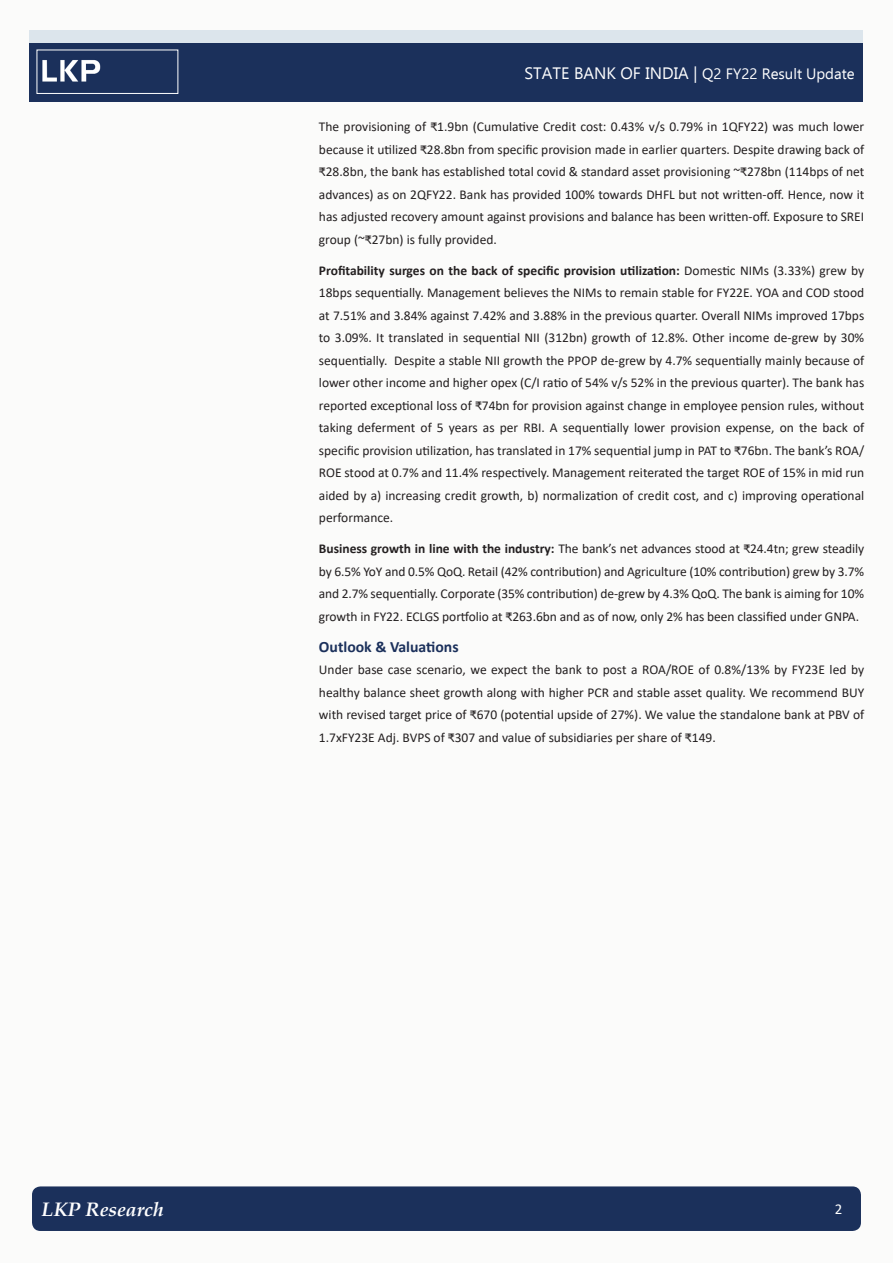
<style>
.page{position:relative;width:893px;height:1263px;background:#fbfbfa}
.page>*{position:absolute;margin:0;border:0;box-sizing:border-box;transform-origin:0 0}
.t1{font:italic 700 19.5px "Book Antiqua";color:#fff}
.Paragraph_Head_2{font:700 15.75px "Calibri";color:#1b305b}
.t2{font:15px "Ebrima";color:#fff}
.t3{font:15px "Calibri";color:#fff}
.Paragraph{font:13.5px/22.5px "Calibri";color:#231f20;text-align:justify}
.s1{font-size:16.5px}
.s2{font-weight:700}
</style>
<div class="page">
<div style="left:30px;top:42px;width:833px;height:59px;background:#1b305b"></div>
<div style="left:30px;top:30px;width:833px;height:12px;background:#dce5ec"></div>
<img style="left:42px;top:60px;width:59px;height:22px">
<div style="left:37px;top:50px;width:141px;height:44px;border:1px solid #fff"></div>
<div style="left:32px;top:1186px;width:829px;height:45px;background:#1b305b;border-radius:9px"></div>
<p class="t2" style="left:524px;top:63px;width:332px"><span class="s1">STATE BANK OF INDIA |</span> Q2 FY22 Result Update</p>
<p class="Paragraph" style="left:319px;top:115px;width:547px">The provisioning of ₹1.9bn (Cumulative Credit cost: 0.43% v/s 0.79% in 1QFY22) was much lower because it utilized ₹28.8bn from specific provision made in earlier quarters. Despite drawing back of ₹28.8bn, the bank has established total covid &amp; standard asset provisioning ~₹278bn (114bps of net advances) as on 2QFY22. Bank has provided 100% towards DHFL but not written-off. Hence, now it has adjusted recovery amount against provisions and balance has been written-off. Exposure to SREI group (~₹27bn) is fully provided.</p>
<p class="Paragraph" style="left:319px;top:259px;width:547px"><span class="s2">Profitability surges on the back of specific provision utilization:</span> Domestic NIMs (3.33%) grew by 18bps sequentially. Management believes the NIMs to remain stable for FY22E. YOA and COD stood at 7.51% and 3.84% against 7.42% and 3.88% in the previous quarter. Overall NIMs improved 17bps to 3.09%. It translated in sequential NII (312bn) growth of 12.8%. Other income de-grew by 30% sequentially. Despite a stable NII growth the PPOP de-grew by 4.7% sequentially mainly because of lower other income and higher opex (C/I ratio of 54% v/s 52% in the previous quarter). The bank has reported exceptional loss of ₹74bn for provision against change in employee pension rules, without taking deferment of 5 years as per RBI. A sequentially lower provision expense, on the back of specific provision utilization, has translated in 17% sequential jump in PAT to ₹76bn. The bank’s ROA/ ROE stood at 0.7% and 11.4% respectively. Management reiterated the target ROE of 15% in mid run aided by a) increasing credit growth, b) normalization of credit cost, and c) improving operational performance.</p>
<p class="Paragraph" style="left:319px;top:537px;width:547px"><span class="s2">Business growth in line with the industry:</span> The bank’s net advances stood at ₹24.4tn; grew steadily by 6.5% YoY and 0.5% QoQ. Retail (42% contribution) and Agriculture (10% contribution) grew by 3.7% and 2.7% sequentially. Corporate (35% contribution) de-grew by 4.3% QoQ. The bank is aiming for 10% growth in FY22. ECLGS portfolio at ₹263.6bn and as of now, only 2% has been classified under GNPA.</p>
<p class="Paragraph_Head_2" style="left:319px;top:635px;width:141px">Outlook &amp; Valuations</p>
<p class="Paragraph" style="left:319px;top:658px;width:547px">Under base case scenario, we expect the bank to post a ROA/ROE of 0.8%/13% by FY23E led by healthy balance sheet growth along with higher PCR and stable asset quality. We recommend BUY with revised target price of ₹670 (potential upside of 27%). We value the standalone bank at PBV of 1.7xFY23E Adj. BVPS of ₹307 and value of subsidiaries per share of ₹149.</p>
<h1 class="t1" style="left:42px;top:1196px;width:123px">LKP Research</h1>
<p class="t3" style="left:835px;top:1199px;width:9px">2</p>
</div>
